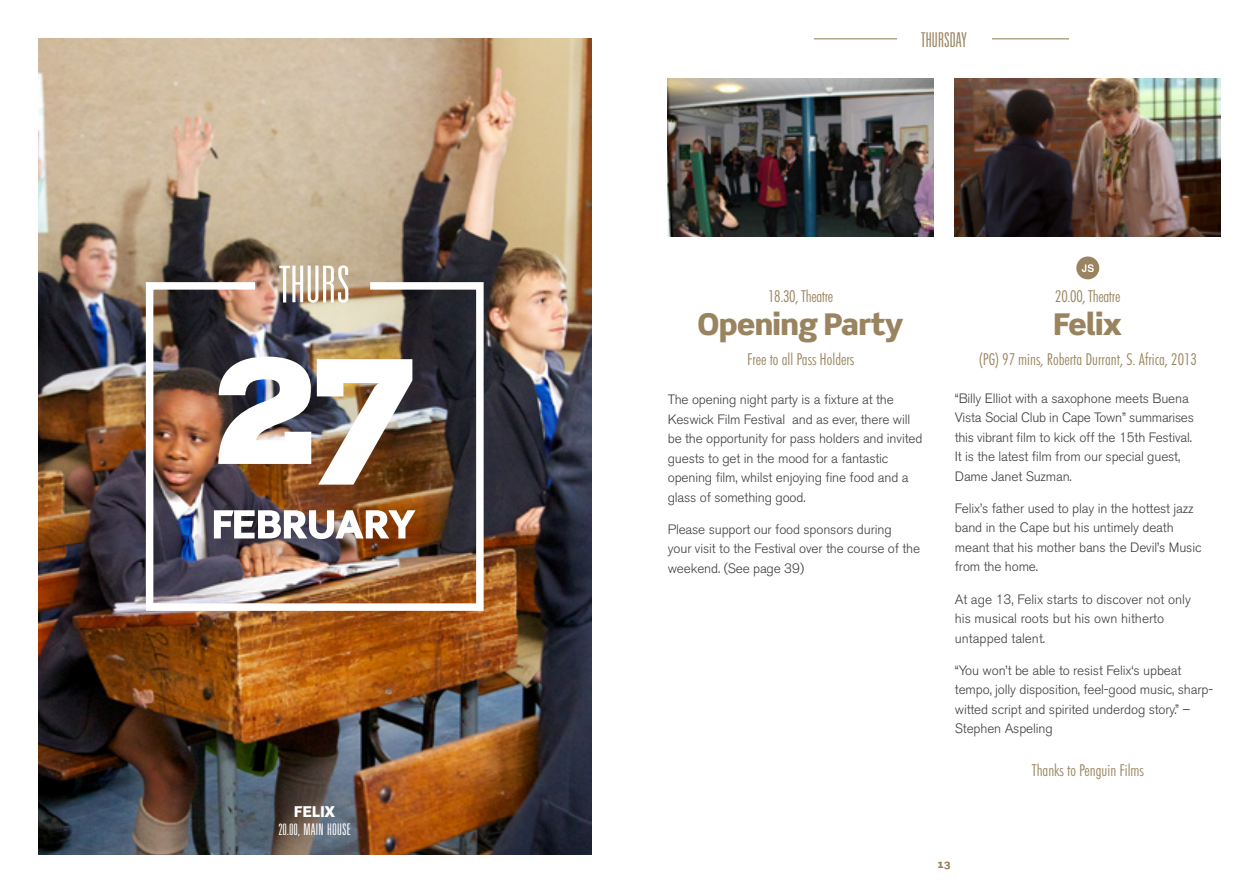
<style>
.page{position:relative;width:1259px;height:893px;background:#fff}
.page>*{position:absolute;margin:0;border:0;box-sizing:border-box;transform-origin:0 0}
.t1{font:900 174px "Scene";color:#fff}
.t2{font:300 52.5px "Univers Ultra Condensed BQ";letter-spacing:.02em;color:#fff}
.t3{font:900 30px "Scene";letter-spacing:-.02em;color:#9a845f}
.t4{font:300 21px "Univers Ultra Condensed BQ";letter-spacing:.02em;color:#9a845f}
.t5{font:300 condensed 16.5px "Futura BT";color:#9a845f}
.t6{font:300 condensed 16.5px "Futura BT";letter-spacing:-.02em;color:#9a845f}
.t7{font:300 16.5px "Univers Ultra Condensed BQ";letter-spacing:.03em;color:#fff}
.t8{font:900 15px "Scene";color:#fff}
.t9{font:300 13.5px/19.5px "Akzidenz Grotesk BE";letter-spacing:-.01em;color:#3e3d40}
.t10{font:900 10.5px "Scene";color:#9a845f}
</style>
<div class="page">
<hr style="left:814px;top:38px;width:255px;height:1px;background:#9a845f">
<img style="left:38px;top:38px;width:553px;height:816px">
<img style="left:142px;top:278px;width:345px;height:337px">
<div style="left:896px;top:31px;width:95px;height:22px;background:#fff"></div>
<div style="left:1076px;top:256px;width:23px;height:23px;background:#9a845f;border-radius:50%"></div>
<svg style="left:1081px;top:264px;width:12px;height:8px"></svg>
<img style="left:668px;top:79px;width:265px;height:157px">
<img style="left:955px;top:79px;width:265px;height:157px">
<h2 class="t2" style="left:279px;top:256px;width:73px">THURS</h2>
<h1 class="t1" style="left:209px;top:289px;width:213px">27</h1>
<p class="t8" style="left:294px;top:802px;width:42px">FELIX</p>
<p class="t7" style="left:279px;top:820px;width:74px">20.00, MAIN HOUSE</p>
<h3 class="t4" style="left:921px;top:28px;width:47px">THURSDAY</h3>
<h3 class="t4" style="left:928px;top:28px;width:33px">FRIDAY</h3>
<p class="t6" style="left:768px;top:286px;width:67px">18.30, Theatre</p>
<h3 class="t3" style="left:697px;top:305px;width:208px">Opening Party</h3>
<p class="t5" style="left:747px;top:349px;width:109px">Free to all Pass Holders</p>
<p class="t9" style="left:668px;top:390px;width:256px">The opening night party is a fixture at the Keswick Film Festival and as ever, there will be the opportunity for pass holders and invited guests to get in the mood for a fantastic opening film, whilst enjoying fine food and a glass of something good.</p>
<p class="t9" style="left:668px;top:520px;width:254px">Please support our food sponsors during<br>your visit to the Festival over the course of the weekend. (See page 39)</p>
<p class="t6" style="left:1055px;top:286px;width:67px">20.00, Theatre</p>
<h3 class="t3" style="left:1053px;top:305px;width:70px">Felix</h3>
<p class="t5" style="left:978px;top:349px;width:220px">(PG) 97 mins, Roberta Durrant, S. Africa, 2013</p>
<p class="t9" style="left:955px;top:389px;width:240px">“Billy Elliot with a saxophone meets Buena Vista Social Club in Cape Town” summarises this vibrant film to kick off the 15th Festival.<br>It is the latest film from our special guest, Dame Janet Suzman.</p>
<p class="t9" style="left:955px;top:499px;width:248px">Felix’s father used to play in the hottest jazz band in the Cape but his untimely death meant that his mother bans the Devil’s Music from the home.</p>
<p class="t9" style="left:955px;top:590px;width:238px">At age 13, Felix starts to discover not only his musical roots but his own hitherto untapped talent.</p>
<p class="t9" style="left:955px;top:661px;width:260px">“You won’t be able to resist Felix‘s upbeat tempo, jolly disposition, feel-good music, sharp&shy;witted script and spirited underdog story.” – Stephen Aspeling</p>
<p class="t5" style="left:1031px;top:760px;width:114px">Thanks to Penguin Films</p>
<p class="t10" style="left:937px;top:858px;width:14px">13</p>
</div>
